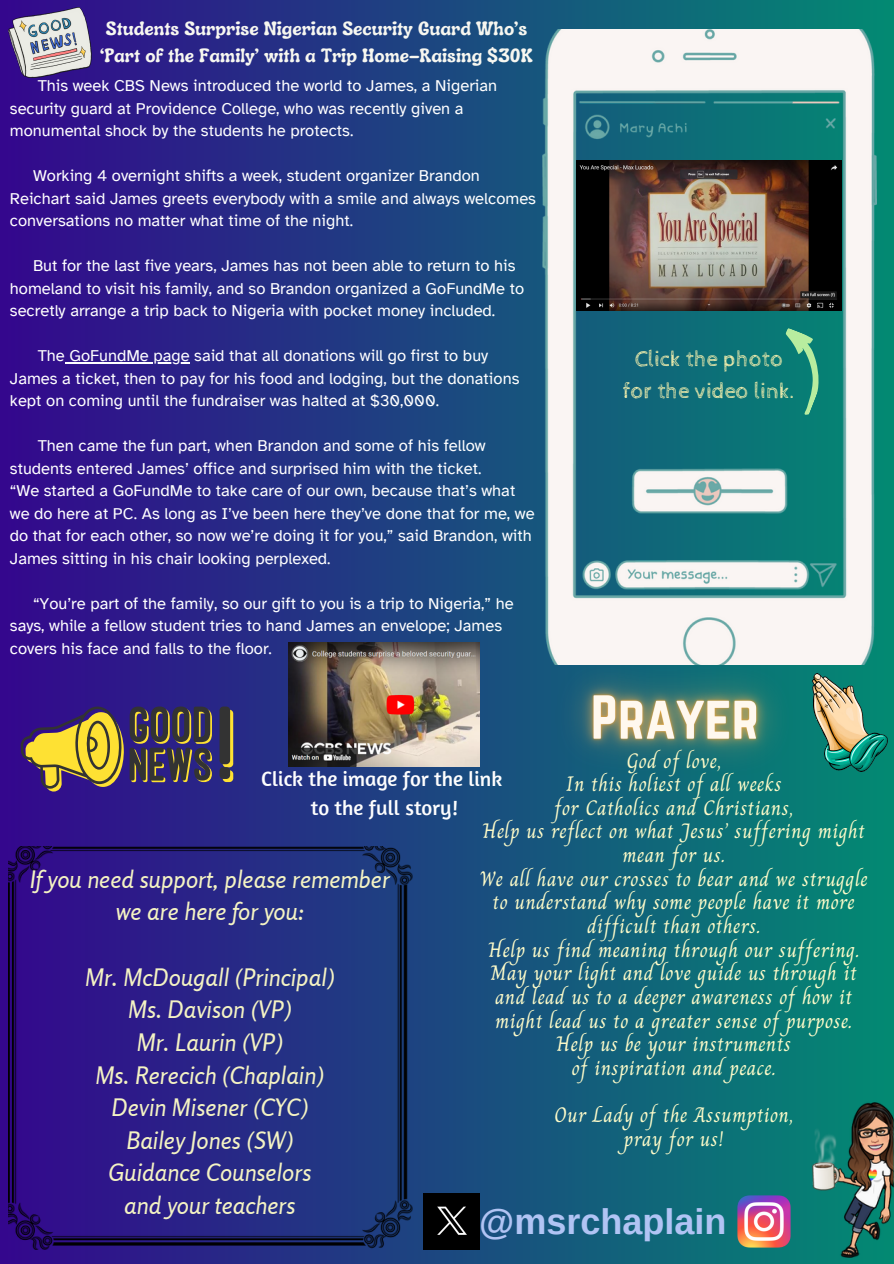
<style>
.page{position:relative;width:894px;height:1264px;background:#fff}
.page>*{position:absolute;margin:0;border:0;box-sizing:border-box;transform-origin:0 0}
.t1{font:700 36px "Arimo";color:#b1c4f4}
.t2{font:italic 24px/32.7px "Rosario";color:#f4f3c3;text-align:center}
.t3{font:22.5px/31.5px "Cabin Sketch";color:#ebeaab;text-align:center}
.t4{font:21px/23.7px "Charm";letter-spacing:.015em;color:#fdfbc9;text-align:center}
.t5{font:21px/29.2px "Amaranth";color:#fefefe;text-align:center}
.t6{font:700 19.5px/27px "Luckybones";color:#f7f7f0}
.t7{font:16.5px/22.5px "Atkinson Hyperlegible";color:#fff}
</style>
<div class="page">
<div style="left:0;top:0;width:893px;height:1263px;background:linear-gradient(to right,#34078d,#038a72)"></div>
<img style="left:766px;top:1078px;width:127px;height:185px">
<img style="left:542px;top:30px;width:334px;height:634px">
<img style="left:8px;top:846px;width:404px;height:403px">
<img style="left:423px;top:1193px;width:56px;height:56px">
<img style="left:737px;top:1194px;width:53px;height:53px">
<img style="left:828px;top:673px;width:59px;height:98px">
<svg style="left:759px;top:327px;width:76px;height:89px"></svg>
<img style="left:8px;top:8px;width:83px;height:70px">
<svg style="left:20px;top:706px;width:192px;height:85px"></svg>
<svg style="left:219px;top:706px;width:14px;height:76px"></svg>
<img style="left:576px;top:161px;width:265px;height:149px">
<img style="left:288px;top:643px;width:191px;height:123px">
<img style="left:521px;top:614px;width:307px;height:205px">
<hr style="left:65px;top:362px;width:124px;height:1px;background:#fff">
<p class="t6" style="left:100px;top:14px;width:434px">Students Surprise Nigerian Security Guard Who’s ‘Part of the Family’ with a Trip Home–Raising $30K</p>
<p class="t7" style="left:10px;top:74px;width:488px;text-indent:28px">This week CBS News introduced the world to James, a Nigerian security guard at Providence College, who was recently given a monumental shock by the students he protects.</p>
<h5 class="t7" style="left:10px;top:164px;width:527px;text-indent:23px">Working 4 overnight shifts a week, student organizer Brandon<br>Reichart said James greets everybody with a smile and always welcomes conversations no matter what time of the night.</h5>
<h5 class="t7" style="left:10px;top:254px;width:515px;text-indent:23px">But for the last five years, James has not been able to return to his homeland to visit his family, and so Brandon organized a GoFundMe to secretly arrange a trip back to Nigeria with pocket money included.</h5>
<h5 class="t7" style="left:38px;top:344px;width:452px">The GoFundMe page said that all donations will go first to buy</h5>
<p class="t7" style="left:10px;top:367px;width:511px">James a ticket, then to pay for his food and lodging, but the donations kept on coming until the fundraiser was halted at $30,000.</p>
<p class="t7" style="left:38px;top:434px;width:449px">Then came the fun part, when Brandon and some of his fellow</p>
<h3 class="t7" style="left:10px;top:457px;width:526px">students entered James’ office and surprised him with the ticket.<br>“We started a GoFundMe to take care of our own, because that’s what we do here at PC. As long as I’ve been here they’ve done that for me, we</h3>
<h3 class="t7" style="left:10px;top:524px;width:523px">do that for each other, so now we’re doing it for you,” said Brandon, with<br>James sitting in his chair looking perplexed.</h3>
<h3 class="t7" style="left:33px;top:592px;width:482px">“You’re part of the family, so our gift to you is a trip to Nigeria,” he</h3>
<p class="t7" style="left:10px;top:614px;width:493px">says, while a fellow student tries to hand James an envelope; James covers his face and falls to the floor.</p>
<p class="t3" style="left:623px;top:344px;width:174px">Click the photo for the video link.</p>
<p class="t4" style="left:479px;top:748px;width:389px">God of love,<br>In this holiest of all weeks<br>for Catholics and Christians,<br>Help us reflect on what Jesus’ suffering might mean for us.<br>We all have our crosses to bear and we struggle to understand why some people have it more difficult than others.<br>Help us find meaning through our suffering.<br>May your light and love guide us through it and lead us to a deeper awareness of how it might lead us to a greater sense of purpose.<br>Help us be your instruments<br>of inspiration and peace.</p>
<p class="t4" style="left:554px;top:1103px;width:240px">Our Lady of the Assumption, pray for us!</p>
<p class="t5" style="left:261px;top:763px;width:242px">Click the image for the link to the full story!</p>
<p class="t2" style="left:30px;top:862px;width:361px">If you need support, please remember we are here for you:</p>
<p class="t2" style="left:85px;top:960px;width:251px">Mr. McDougall (Principal)<br>Ms. Davison (VP)<br>Mr. Laurin (VP)<br>Ms. Rerecich (Chaplain)<br>Devin Misener (CYC)<br>Bailey Jones (SW)<br>Guidance Counselors<br>and your teachers</p>
<p class="t1" style="left:479px;top:1201px;width:249px">@msrchaplain</p>
</div>
